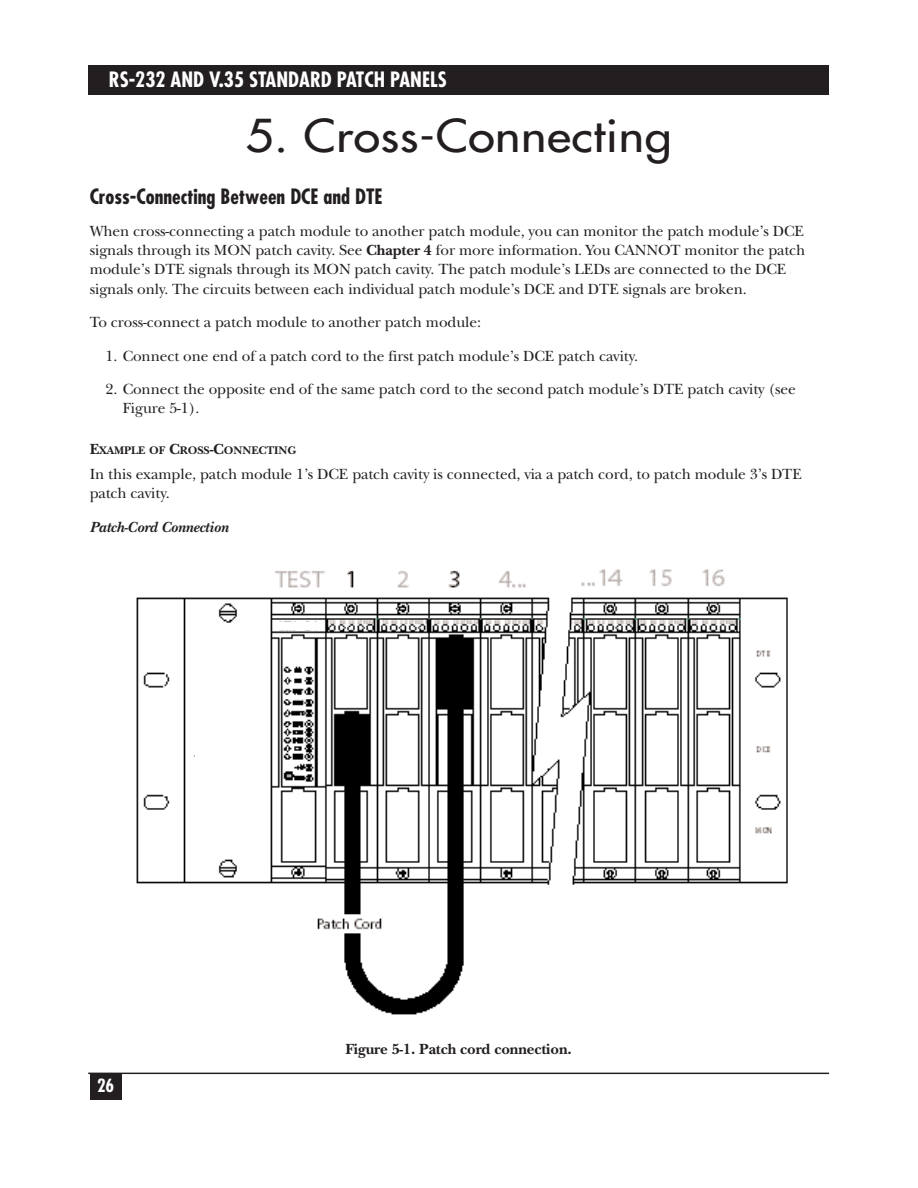
<style>
.page{position:relative;width:918px;height:1188px;background:#fff}
.page>*{position:absolute;margin:0;border:0;box-sizing:border-box;transform-origin:0 0}
.t1{font:44.1px "Futura";letter-spacing:.01em;color:#231f20;scale:1.1 1}
.t2{font:700 condensed 20.55px "Futura";color:#fff}
.t3{font:700 condensed 20.55px "Futura";color:#231f20}
.t4{font:700 condensed 17.7px "Futura";color:#fff}
.t5{font:15.3px/19px "New Baskerville";letter-spacing:-.005em;color:#231f20}
.t6{font:700 15.3px "New Baskerville";letter-spacing:-.005em;color:#231f20}
.t7{font:italic 700 15.3px "New Baskerville";letter-spacing:-.005em;color:#231f20}
.t8{font:700 11.55px "New Baskerville";letter-spacing:-.005em;color:#231f20}
.s1{font-weight:700}
.s2{font-size:15.3px}
</style>
<div class="page">
<div style="left:88px;top:65px;width:741px;height:29px;background:#231f20"></div>
<hr style="left:88px;top:1073px;width:741px;height:1px;background:#231f20">
<div style="left:90px;top:1073px;width:32px;height:27px;background:#231f20"></div>
<img style="left:136px;top:569px;width:652px;height:446px">
<div style="left:195px;top:730px;width:73px;height:18px;background:#fff"></div>
<div style="left:192px;top:715px;width:66px;height:18px;background:#fff"></div>
<div style="left:194px;top:742px;width:67px;height:18px;background:#fff"></div>
<div style="left:198px;top:753px;width:66px;height:17px;background:#fff"></div>
<div style="left:195px;top:716px;width:73px;height:18px;background:#fff"></div>
<div style="left:278px;top:621px;width:42px;height:9px;background:#fff"></div>
<h2 class="t2" style="left:109px;top:71px;width:340px">RS-232 AND V.35 STANDARD PATCH PANELS</h2>
<h1 class="t1" style="left:246px;top:113px;width:389px">5. Cross-Connecting</h1>
<h2 class="t3" style="left:90px;top:188px;width:295px">Cross-Connecting Between DCE and DTE</h2>
<p class="t5" style="left:90px;top:224px;width:717px">When cross-connecting a patch module to another patch module, you can monitor the patch module’s DCE signals through its MON patch cavity. See <span class="s1">Chapter 4</span> for more information. You CANNOT monitor the patch module’s DTE signals through its MON patch cavity. The patch module’s LEDs are connected to the DCE signals only. The circuits between each individual patch module’s DCE and DTE signals are broken.</p>
<p class="t5" style="left:90px;top:315px;width:393px">To cross-connect a patch module to another patch module:</p>
<p class="t5" style="left:105px;top:349px;width:534px">1. Connect one end of a patch cord to the first patch module’s DCE patch cavity.</p>
<p class="t5" style="left:123px;top:381px;width:675px;text-indent:-17px">2. Connect the opposite end of the same patch cord to the second patch module’s DTE patch cavity (see<br>Figure 5-1).</p>
<p class="t8" style="left:90px;top:446px;width:208px"><span class="s2">E</span>XAMPLE OF <span class="s2">C</span>ROSS<span class="s2">-C</span>ONNECTING</p>
<p class="t5" style="left:90px;top:466px;width:714px">In this example, patch module 1’s DCE patch cavity is connected, via a patch cord, to patch module 3’s DTE patch cavity.</p>
<p class="t7" style="left:90px;top:521px;width:140px">Patch-Cord Connection</p>
<p class="t4" style="left:97px;top:1077px;width:19px">26</p>
<p class="t6" style="left:345px;top:1043px;width:228px">Figure 5-1. Patch cord connection.</p>
</div>
